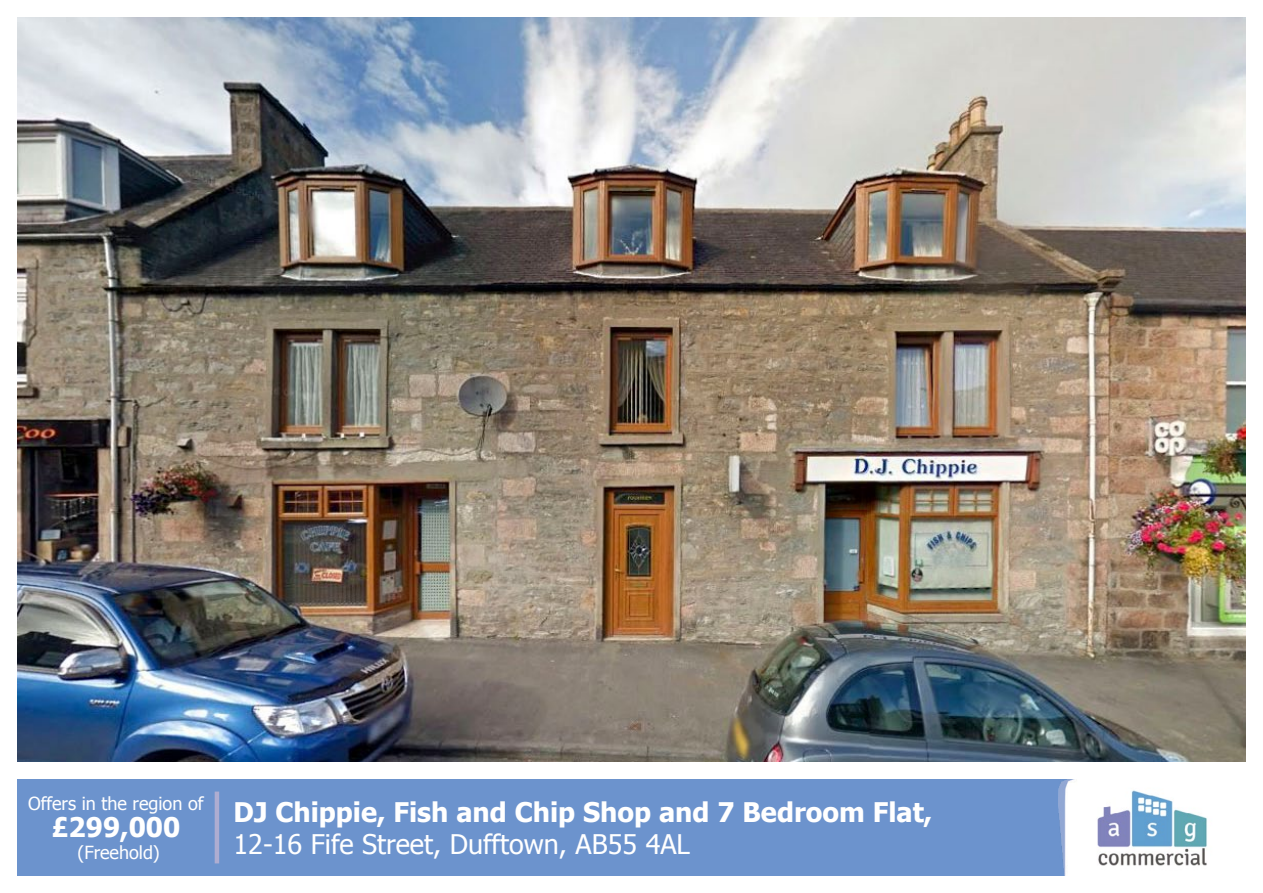
<style>
.page{position:relative;width:1263px;height:893px;background:#fff}
.page>*{position:absolute;margin:0;border:0;box-sizing:border-box;transform-origin:0 0}
.t1{font:700 27px "Tahoma";color:#fff}
.t2{font:27px "Tahoma";color:#fff}
.t3{font:18px "Tahoma";color:#fff}
</style>
<div class="page">
<div style="left:17px;top:779px;width:1057px;height:97px;background:#6c93cd"></div>
<img style="left:1058px;top:779px;width:150px;height:97px">
<hr style="left:215px;top:792px;width:4px;height:71px;background:#aeadd1">
<img style="left:17px;top:17px;width:1229px;height:744px">
<p class="t3" style="left:28px;top:791px;width:177px">Offers in the region of</p>
<p class="t1" style="left:51px;top:808px;width:130px">£299,000</p>
<p class="t3" style="left:77px;top:840px;width:84px">(Freehold)</p>
<p class="t1" style="left:234px;top:793px;width:700px">DJ Chippie, Fish and Chip Shop and 7 Bedroom Flat,</p>
<p class="t2" style="left:234px;top:826px;width:458px">12-16 Fife Street, Dufftown, AB55 4AL</p>
</div>
